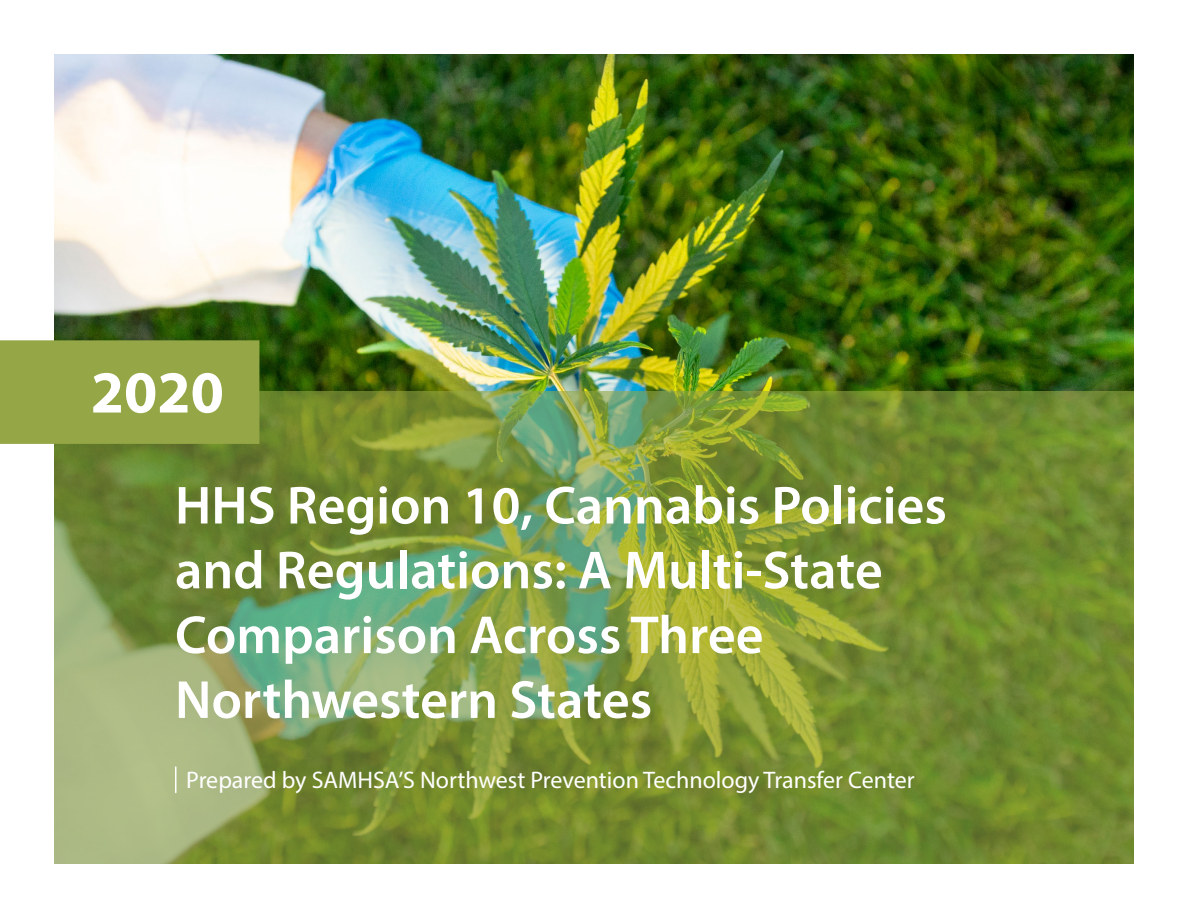
<style>
.page{position:relative;width:1188px;height:918px;background:#fff}
.page>*{position:absolute;margin:0;border:0;box-sizing:border-box;transform-origin:0 0}
.Cover_Page_Year{font:700 60px "Myriad Pro";color:#fff}
.Cover_Page_Title{font:600 54px/64.8px "Myriad Pro";color:#fff}
.Cover_Page_Small_Tex{font:24px "Myriad Pro";color:#fff}
</style>
<div class="page">
<img style="left:54px;top:54px;width:1080px;height:337px">
<svg style="left:54px;top:391px;width:1080px;height:473px;background:#7c9440"></svg>
<svg style="left:175px;top:767px;width:1px;height:26px"></svg>
<div style="left:0;top:340px;width:259px;height:104px;background:#94a645"></div>
<p class="Cover_Page_Year" style="left:91px;top:353px;width:135px">2020</p>
<h1 class="Cover_Page_Title" style="left:175px;top:472px;width:773px">HHS Region 10, Cannabis Policies and Regulations: A Multi-State<br>Comparison Across Three<br>Northwestern States</h1>
<p class="Cover_Page_Small_Tex" style="left:186px;top:765px;width:730px">Prepared by SAMHSA’S Northwest Prevention Technology Transfer Center</p>
</div>
